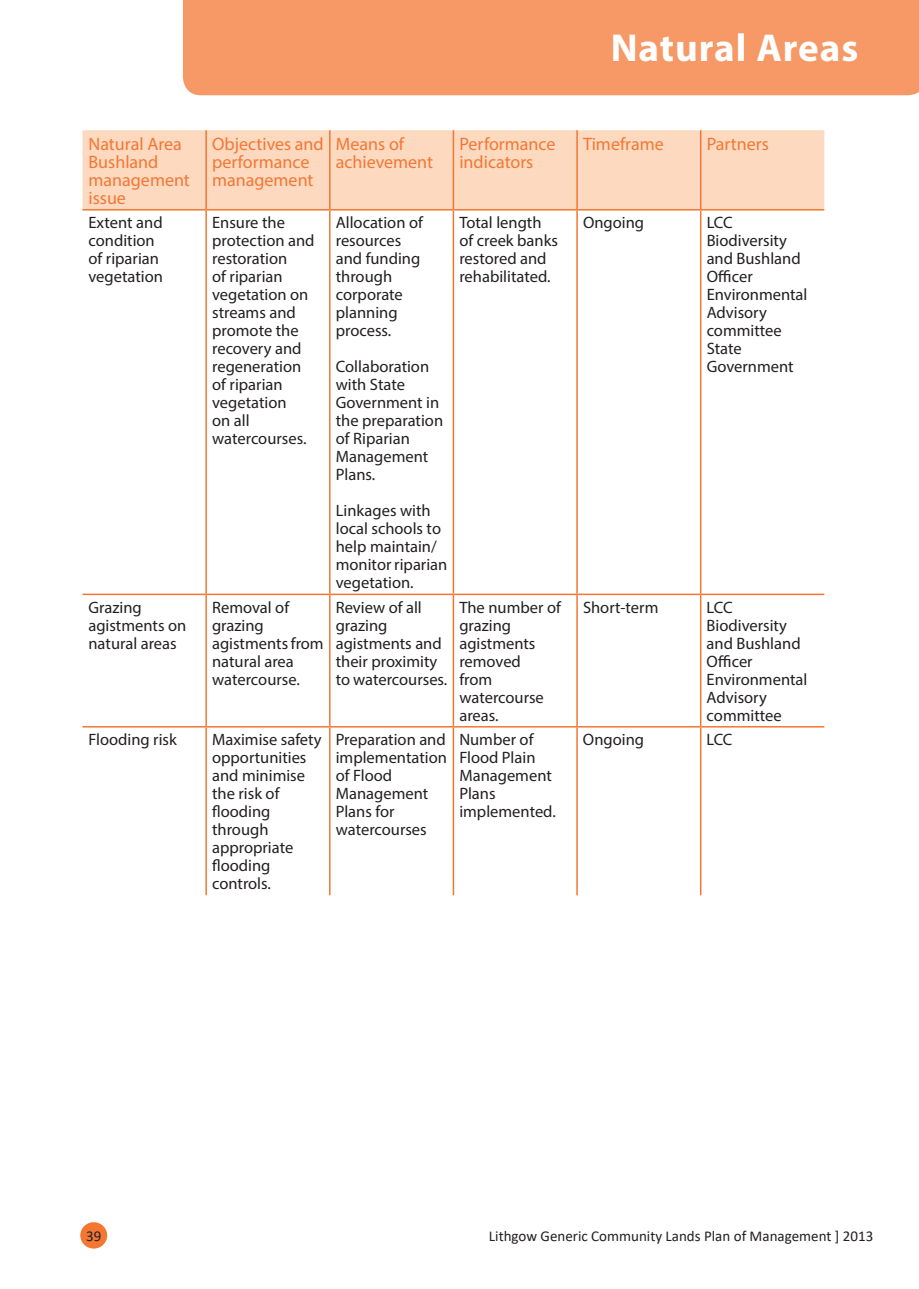
<style>
.page{position:relative;width:919px;height:1289px;background:#fff}
.page>*{position:absolute;margin:0;border:0;box-sizing:border-box;transform-origin:0 0}
.t1{font:700 39px "Myriad Pro";letter-spacing:.025em;color:#fff}
.t2{font:18px/18px "Myriad Pro";color:#f37733}
.t3{font:16.5px/18px "Myriad Pro";color:#231f20}
.t4{font:15px "Calibri";color:#231f20}
</style>
<div class="page">
<div style="left:82px;top:130px;width:742px;height:79px;background:#fdd9c0"></div>
<hr style="left:205px;top:130px;width:2px;height:79px;background:#f37733">
<hr style="left:329px;top:130px;width:1px;height:79px;background:#f37733">
<hr style="left:452px;top:130px;width:2px;height:79px;background:#f37733">
<hr style="left:576px;top:130px;width:1px;height:79px;background:#f37733">
<hr style="left:700px;top:130px;width:1px;height:79px;background:#f37733">
<hr style="left:82px;top:209px;width:124px;height:1px;background:#f37733">
<hr style="left:206px;top:209px;width:124px;height:1px;background:#f37733">
<hr style="left:205px;top:210px;width:2px;height:383px;background:#f37733">
<hr style="left:330px;top:209px;width:123px;height:1px;background:#f37733">
<hr style="left:329px;top:210px;width:1px;height:383px;background:#f37733">
<hr style="left:453px;top:209px;width:124px;height:1px;background:#f37733">
<hr style="left:452px;top:210px;width:2px;height:383px;background:#f37733">
<hr style="left:577px;top:209px;width:123px;height:1px;background:#f37733">
<hr style="left:576px;top:210px;width:1px;height:383px;background:#f37733">
<hr style="left:700px;top:209px;width:124px;height:1px;background:#f37733">
<hr style="left:700px;top:210px;width:1px;height:383px;background:#f37733">
<hr style="left:82px;top:593px;width:124px;height:2px;background:#f37733">
<hr style="left:206px;top:593px;width:124px;height:2px;background:#f37733">
<hr style="left:205px;top:595px;width:2px;height:131px;background:#f37733">
<hr style="left:330px;top:593px;width:123px;height:2px;background:#f37733">
<hr style="left:329px;top:595px;width:1px;height:131px;background:#f37733">
<hr style="left:453px;top:593px;width:124px;height:2px;background:#f37733">
<hr style="left:452px;top:595px;width:2px;height:131px;background:#f37733">
<hr style="left:577px;top:593px;width:123px;height:2px;background:#f37733">
<hr style="left:576px;top:595px;width:1px;height:131px;background:#f37733">
<hr style="left:700px;top:593px;width:124px;height:2px;background:#f37733">
<hr style="left:700px;top:595px;width:1px;height:131px;background:#f37733">
<hr style="left:82px;top:726px;width:124px;height:1px;background:#f37733">
<hr style="left:206px;top:726px;width:124px;height:1px;background:#f37733">
<hr style="left:205px;top:727px;width:2px;height:168px;background:#f37733">
<hr style="left:330px;top:726px;width:123px;height:1px;background:#f37733">
<hr style="left:329px;top:727px;width:1px;height:168px;background:#f37733">
<hr style="left:453px;top:726px;width:124px;height:1px;background:#f37733">
<hr style="left:452px;top:727px;width:2px;height:168px;background:#f37733">
<hr style="left:577px;top:726px;width:123px;height:1px;background:#f37733">
<hr style="left:576px;top:727px;width:1px;height:168px;background:#f37733">
<hr style="left:700px;top:726px;width:124px;height:1px;background:#f37733">
<hr style="left:700px;top:727px;width:1px;height:168px;background:#f37733">
<div style="left:183px;top:0;width:735px;height:95px;background:#f69966"></div>
<div style="left:80px;top:1222px;width:27px;height:26px;background:#f37733;border-radius:50%"></div>
<p class="t1" style="left:610px;top:23px;width:249px">Natural Areas</p>
<p class="t2" style="left:88px;top:134px;width:103px">Natural Area<br>Bushland management issue</p>
<p class="t2" style="left:212px;top:134px;width:113px">Objectives and performance management</p>
<p class="t2" style="left:336px;top:134px;width:99px">Means of achievement</p>
<p class="t2" style="left:459px;top:134px;width:98px">Performance indicators</p>
<p class="t2" style="left:583px;top:134px;width:82px">Timeframe</p>
<p class="t2" style="left:706px;top:134px;width:64px">Partners</p>
<p class="t3" style="left:88px;top:213px;width:76px">Extent and condition</p>
<p class="t3" style="left:88px;top:249px;width:76px">of riparian vegetation</p>
<p class="t3" style="left:336px;top:213px;width:89px">Allocation of resources</p>
<p class="t3" style="left:336px;top:249px;width:86px">and funding through</p>
<p class="t3" style="left:336px;top:285px;width:69px">corporate planning</p>
<p class="t3" style="left:336px;top:321px;width:57px">process.</p>
<p class="t3" style="left:336px;top:357px;width:109px">Collaboration with State<br>Government in the preparation of Riparian<br>Management<br>Plans.</p>
<p class="t3" style="left:336px;top:501px;width:113px">Linkages with local schools to help maintain/ monitor riparian vegetation.</p>
<p class="t3" style="left:212px;top:213px;width:104px">Ensure the protection and restoration<br>of riparian vegetation on streams and promote the recovery and</p>
<p class="t3" style="left:212px;top:357px;width:96px">regeneration of riparian vegetation on all watercourses.</p>
<p class="t3" style="left:459px;top:213px;width:100px">Total length of creek banks restored and</p>
<p class="t3" style="left:459px;top:267px;width:93px">rehabilitated.</p>
<p class="t3" style="left:583px;top:213px;width:63px">Ongoing</p>
<p class="t3" style="left:706px;top:213px;width:27px">LCC</p>
<p class="t3" style="left:706px;top:231px;width:95px">Biodiversity and Bushland<br>Officer</p>
<p class="t3" style="left:706px;top:285px;width:102px">Environmental<br>Advisory committee</p>
<p class="t3" style="left:706px;top:339px;width:88px">State<br>Government</p>
<p class="t3" style="left:88px;top:598px;width:99px">Grazing agistments on natural areas</p>
<p class="t3" style="left:212px;top:598px;width:79px">Removal of grazing</p>
<p class="t3" style="left:212px;top:634px;width:113px">agistments from natural area watercourse.</p>
<p class="t3" style="left:88px;top:730px;width:90px">Flooding risk</p>
<p class="t3" style="left:212px;top:730px;width:111px">Maximise safety</p>
<p class="t3" style="left:212px;top:748px;width:96px">opportunities and minimise the risk of flooding through</p>
<p class="t3" style="left:212px;top:838px;width:83px">appropriate flooding</p>
<p class="t3" style="left:212px;top:874px;width:60px">controls.</p>
<p class="t3" style="left:336px;top:598px;width:88px">Review of all grazing</p>
<p class="t3" style="left:336px;top:634px;width:113px">agistments and their proximity to watercourses.</p>
<p class="t3" style="left:336px;top:730px;width:112px">Preparation and</p>
<p class="t3" style="left:336px;top:748px;width:113px">implementation of Flood<br>Management<br>Plans for watercourses</p>
<p class="t3" style="left:459px;top:598px;width:103px">The number of grazing</p>
<p class="t3" style="left:459px;top:634px;width:78px">agistments removed</p>
<p class="t3" style="left:459px;top:670px;width:86px">from watercourse areas.</p>
<p class="t3" style="left:583px;top:598px;width:77px">Short-term</p>
<p class="t3" style="left:706px;top:598px;width:27px">LCC</p>
<p class="t3" style="left:706px;top:616px;width:95px">Biodiversity and Bushland<br>Officer</p>
<p class="t3" style="left:706px;top:670px;width:102px">Environmental<br>Advisory committee</p>
<p class="t3" style="left:459px;top:730px;width:98px">Number of<br>Flood Plain<br>Management<br>Plans implemented.</p>
<p class="t3" style="left:583px;top:730px;width:63px">Ongoing</p>
<p class="t3" style="left:706px;top:730px;width:27px">LCC</p>
<p class="t4" style="left:86px;top:1225px;width:17px">39</p>
<p class="t4" style="left:489px;top:1225px;width:386px">Lithgow Generic Community Lands Plan of Management ] 2013</p>
</div>
